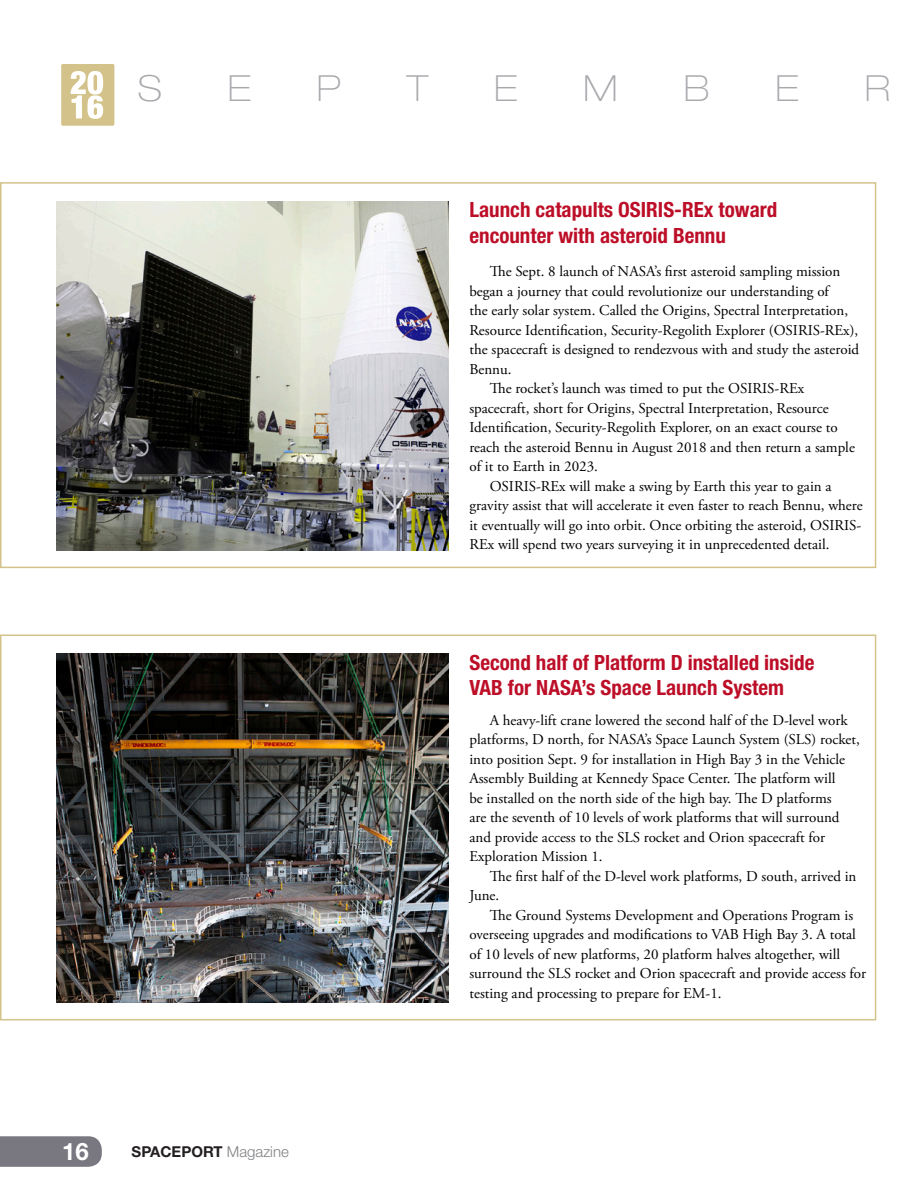
<style>
.page{position:relative;width:918px;height:1188px;background:#fff}
.page>*{position:absolute;margin:0;border:0;box-sizing:border-box;transform-origin:0 0}
.t1{font:100 expanded 36px "Helvetica Neue LT Std";color:#a8a9ad}
.t2{font:700 24px "Helvetica Neue LT Std";color:#fff}
.t3{font:700 condensed 21px/25.2px "Helvetica Neue LT Std";color:#bd0e28}
.t4{font:15px/19.5px "Adobe Garamond Pro";color:#000}
.t5{font:700 15px "Helvetica Neue LT Std";color:#231f20}
.s1{font-weight:300;color:#808285}
</style>
<div class="page">
<svg style="left:61px;top:64px;width:53px;height:62px"></svg>
<div style="left:0;top:182px;width:876px;height:386px;border:2px solid #d3c38a"></div>
<div style="left:0;top:634px;width:876px;height:386px;border:2px solid #d3c38a"></div>
<img style="left:57px;top:201px;width:392px;height:349px">
<img style="left:57px;top:654px;width:392px;height:348px">
<svg style="left:0;top:1136px;width:102px;height:31px;background:#7e7c84"></svg>
<h1 class="t1" style="left:138px;top:66px;width:26px">S</h1>
<h1 class="t1" style="left:228px;top:66px;width:25px">E</h1>
<h1 class="t1" style="left:317px;top:66px;width:26px">P</h1>
<h1 class="t1" style="left:407px;top:66px;width:23px">T</h1>
<h1 class="t1" style="left:494px;top:66px;width:25px">E</h1>
<h1 class="t1" style="left:583px;top:66px;width:36px">M</h1>
<h1 class="t1" style="left:684px;top:66px;width:27px">B</h1>
<h1 class="t1" style="left:776px;top:66px;width:25px">E</h1>
<h1 class="t1" style="left:865px;top:66px;width:27px">R</h1>
<h3 class="t3" style="left:469px;top:197px;width:309px">Launch catapults OSIRIS-REx toward encounter with asteroid Bennu</h3>
<p class="t4" style="left:490px;top:262px;width:352px">The Sept. 8 launch of NASA’s first asteroid sampling mission</p>
<p class="t4" style="left:469px;top:282px;width:361px">began a journey that could revolutionize our understanding of</p>
<p class="t4" style="left:469px;top:301px;width:380px">the early solar system. Called the Origins, Spectral Interpretation,</p>
<p class="t4" style="left:469px;top:321px;width:390px">Resource Identification, Security-Regolith Explorer (OSIRIS-REx),</p>
<p class="t4" style="left:469px;top:340px;width:391px">the spacecraft is designed to rendezvous with and study the asteroid</p>
<p class="t4" style="left:469px;top:360px;width:44px">Bennu.</p>
<p class="t4" style="left:490px;top:379px;width:316px">The rocket’s launch was timed to put the OSIRIS-REx</p>
<p class="t4" style="left:469px;top:399px;width:361px">spacecraft, short for Origins, Spectral Interpretation, Resource</p>
<p class="t4" style="left:469px;top:418px;width:370px">Identification, Security-Regolith Explorer, on an exact course to</p>
<p class="t4" style="left:469px;top:438px;width:387px">reach the asteroid Bennu in August 2018 and then return a sample</p>
<p class="t4" style="left:469px;top:457px;width:130px">of it to Earth in 2023.</p>
<p class="t4" style="left:490px;top:477px;width:343px">OSIRIS-REx will make a swing by Earth this year to gain a</p>
<p class="t4" style="left:469px;top:496px;width:395px">gravity assist that will accelerate it even faster to reach Bennu, where</p>
<p class="t4" style="left:469px;top:516px;width:393px">it eventually will go into orbit. Once orbiting the asteroid, OSIRIS-</p>
<p class="t4" style="left:469px;top:535px;width:362px">REx will spend two years surveying it in unprecedented detail.</p>
<h2 class="t2" style="left:62px;top:1137px;width:28px">16</h2>
<p class="t5" style="left:132px;top:1142px;width:159px">SPACEPORT <span class="s1">Magazine</span></p>
<h3 class="t3" style="left:469px;top:649px;width:346px">Second half of Platform D installed inside<br>VAB for NASA’s Space Launch System</h3>
<p class="t4" style="left:469px;top:711px;width:392px;text-indent:20px">A heavy-lift crane lowered the second half of the D-level work platforms, D north, for NASA’s Space Launch System (SLS) rocket, into position Sept. 9 for installation in High Bay 3 in the Vehicle Assembly Building at Kennedy Space Center. The platform will<br>be installed on the north side of the high bay. The D platforms<br>are the seventh of 10 levels of work platforms that will surround and provide access to the SLS rocket and Orion spacecraft for Exploration Mission 1.</p>
<p class="t4" style="left:469px;top:867px;width:389px;text-indent:20px">The first half of the D-level work platforms, D south, arrived in<br>June.</p>
<p class="t4" style="left:469px;top:906px;width:398px;text-indent:20px">The Ground Systems Development and Operations Program is overseeing upgrades and modifications to VAB High Bay 3. A total of 10 levels of new platforms, 20 platform halves altogether, will surround the SLS rocket and Orion spacecraft and provide access for testing and processing to prepare for EM-1.</p>
</div>
